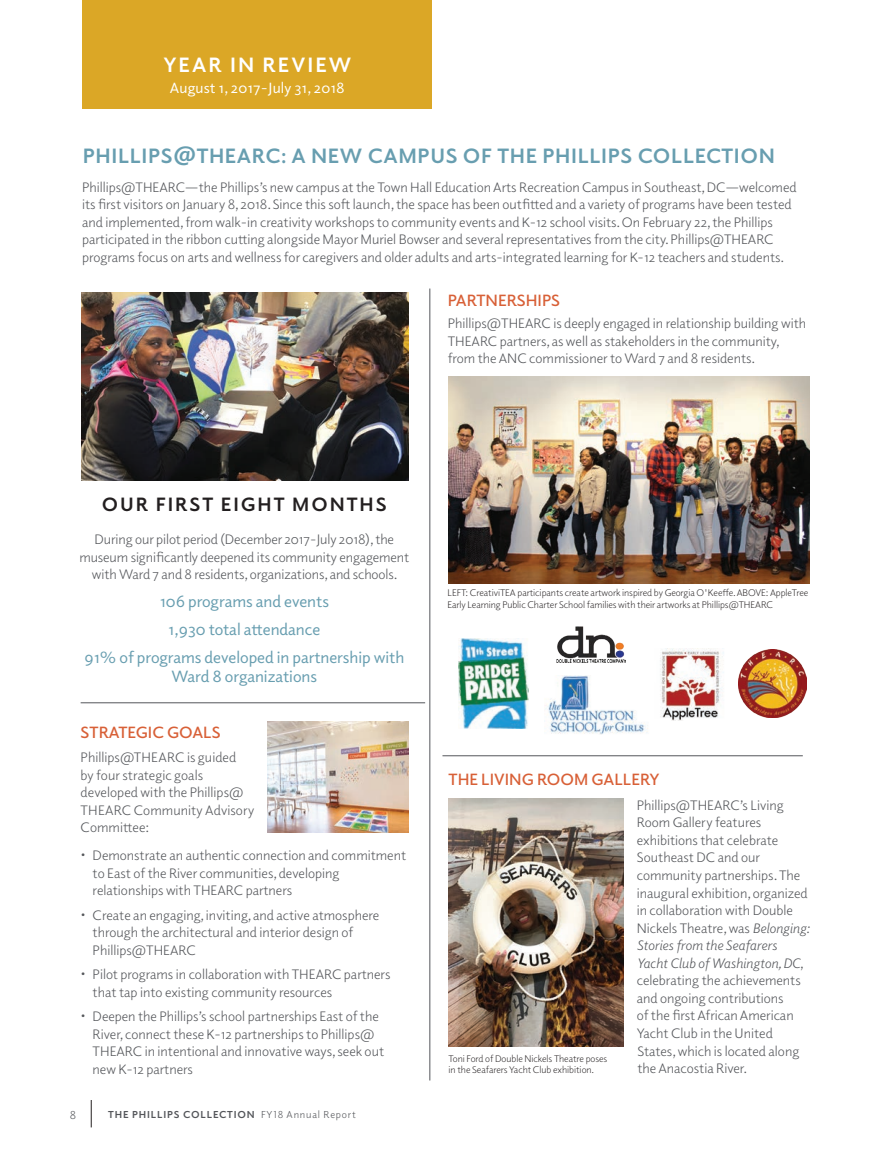
<style>
.page{position:relative;width:891px;height:1175px;background:#fff}
.page>*{position:absolute;margin:0;border:0;box-sizing:border-box;transform-origin:0 0}
.t1{font:700 21px "Elido";letter-spacing:.03em;color:#689eb0}
.t2{font:700 21px "Elido";letter-spacing:.1em;color:#fff}
.t3{font:700 19.5px "Elido";letter-spacing:.1em;color:#231f20}
.t4{font:16.5px/27.8px "Elido";color:#689eb0;text-align:center}
.t5{font:600 16.5px "Elido";color:#d86037}
.t6{font:15px "Elido";letter-spacing:.01em;color:#fff}
.t7{font:13.8px/17.5px "Elido";color:#54565a}
.t8{font:11.7px "Elido";color:#54565a}
.t9{font:700 10.2px "Elido";letter-spacing:.08em;color:#54565a}
.t10{font:300 9.75px/11.7px "Elido";letter-spacing:-.005em;color:#231f20}
.s1{font-size:14.25px}
.s2{font-weight:400}
.s3{font-style:italic}
</style>
<div class="page">
<svg style="left:91px;top:1100px;width:1px;height:27px"></svg>
<div style="left:83px;top:0;width:349px;height:108px;background:#dba726"></div>
<hr style="left:430px;top:288px;width:1px;height:792px;background:#54565a">
<hr style="left:442px;top:755px;width:361px;height:1px;background:#54565a">
<img style="left:449px;top:377px;width:361px;height:206px">
<img style="left:81px;top:293px;width:327px;height:187px">
<img style="left:449px;top:798px;width:174px;height:248px">
<img style="left:556px;top:626px;width:70px;height:37px">
<img style="left:660px;top:649px;width:64px;height:71px">
<img style="left:268px;top:721px;width:140px;height:111px">
<hr style="left:81px;top:702px;width:344px;height:1px;background:#54565a">
<img style="left:458px;top:638px;width:70px;height:90px">
<img style="left:739px;top:649px;width:67px;height:68px">
<img style="left:545px;top:676px;width:103px;height:58px">
<h1 class="t2" style="left:163px;top:50px;width:190px">YEAR IN REVIEW</h1>
<p class="t6" style="left:170px;top:77px;width:177px">August 1, 2017-July 31, 2018</p>
<h1 class="t1" style="left:83px;top:142px;width:694px">PHILLIPS@THEARC: A NEW CAMPUS OF THE PHILLIPS COLLECTION</h1>
<p class="t7" style="left:82px;top:178px;width:716px">Phillips@THEARC—the Phillips’s new campus at the Town Hall Education Arts Recreation Campus in Southeast, DC—welcomed its first visitors on January 8, 2018. Since this soft launch, the space has been outfitted and a variety of programs have been tested and implemented, from walk-in creativity workshops to community events and K-12 school visits. On February 22, the Phillips participated in the ribbon cutting alongside Mayor Muriel Bowser and several representatives from the city. Phillips@THEARC programs focus on arts and wellness for caregivers and older adults and arts-integrated learning for K-12 teachers and students.</p>
<p class="t5" style="left:448px;top:289px;width:114px">PARTNERSHIPS</p>
<p class="t7" style="left:448px;top:314px;width:360px">Phillips@THEARC is deeply engaged in relationship building with<br>THEARC partners, as well as stakeholders in the community, from the ANC commissioner to Ward 7 and 8 residents.</p>
<h2 class="t3" style="left:102px;top:491px;width:287px">OUR FIRST EIGHT MONTHS</h2>
<p class="t7" style="left:79px;top:530px;width:331px;text-align:center">During our pilot period (December 2017-July 2018), the museum significantly deepened its community engagement with Ward 7 and 8 residents, organizations, and schools.</p>
<p class="t4" style="left:84px;top:587px;width:321px">106 programs and events<br>1,930 total attendance<br>91% of programs developed in partnership with</p>
<p class="t4" style="left:172px;top:662px;width:147px">Ward 8 organizations</p>
<p class="t5" style="left:81px;top:721px;width:142px">STRATEGIC GOALS</p>
<p class="t7" style="left:81px;top:748px;width:175px">Phillips@THEARC is guided<br>by four strategic goals developed with the Phillips@<br>THEARC Community Advisory<br>Committee:</p>
<p class="t7" style="left:93px;top:846px;width:315px;text-indent:-12px"><span class="s1">•</span> Demonstrate an authentic connection and commitment to East of the River communities, developing relationships with THEARC partners</p>
<p class="t7" style="left:93px;top:905px;width:288px;text-indent:-12px"><span class="s1">•</span> Create an engaging, inviting, and active atmosphere through the architectural and interior design of<br>Phillips@THEARC</p>
<p class="t7" style="left:93px;top:965px;width:299px;text-indent:-12px"><span class="s1">•</span> Pilot programs in collaboration with THEARC partners that tap into existing community resources</p>
<p class="t7" style="left:93px;top:1007px;width:293px;text-indent:-12px"><span class="s1">•</span> Deepen the Phillips’s school partnerships East of the River, connect these K-12 partnerships to Phillips@ THEARC in intentional and innovative ways, seek out new K-12 partners</p>
<p class="t8" style="left:70px;top:1107px;width:8px">8</p>
<p class="t9" style="left:108px;top:1107px;width:249px">THE PHILLIPS COLLECTION <span class="s2">FY18 Annual Report</span></p>
<p class="t10" style="left:447px;top:586px;width:362px">LEFT: CreativiTEA participants create artwork inspired by Georgia O'Keeffe. ABOVE: AppleTree<br>Early Learning Public Charter School families with their artworks at Phillips@THEARC</p>
<p class="t5" style="left:449px;top:768px;width:213px">THE LIVING ROOM GALLERY</p>
<p class="t7" style="left:637px;top:796px;width:175px">Phillips@THEARC’s Living<br>Room Gallery features exhibitions that celebrate<br>Southeast DC and our community partnerships. The inaugural exhibition, organized in collaboration with Double<br>Nickels Theatre, was <span class="s3">Belonging:<br>Stories from the Seafarers<br>Yacht Club of Washington, DC</span>, celebrating the achievements and ongoing contributions<br>of the first African American<br>Yacht Club in the United<br>States, which is located along the Anacostia River.</p>
<p class="t10" style="left:449px;top:1052px;width:160px">Toni Ford of Double Nickels Theatre poses in the Seafarers Yacht Club exhibition.</p>
</div>
